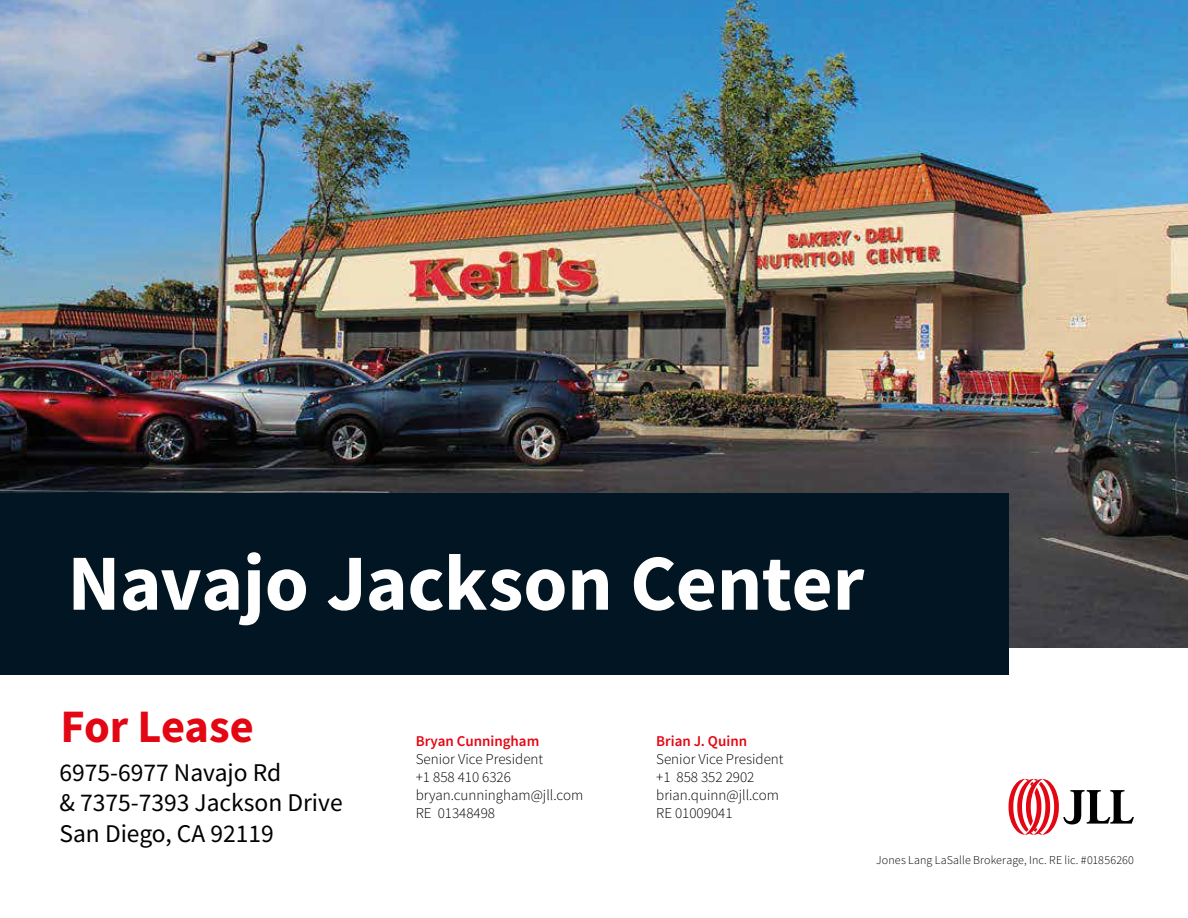
<style>
.page{position:relative;width:1188px;height:918px;background:#fff}
.page>*{position:absolute;margin:0;border:0;box-sizing:border-box;transform-origin:0 0}
.t1{font:700 79.5px "Source Sans Pro";letter-spacing:-.005em;color:#fff}
.t2{font:700 46.5px "Source Sans Pro";letter-spacing:-.005em;color:#e30613}
.t3{font:25.5px "Source Sans Pro";color:#000}
.t4{font:300 15px "Source Sans Pro";color:#000}
.t5{font:600 15px "Source Sans Pro";color:#e30613}
.Disclaimer{font:300 12px "Source Sans Pro";letter-spacing:.01em;color:#000}
</style>
<div class="page">
<img style="left:0;top:0;width:1188px;height:648px">
<div style="left:0;top:493px;width:1009px;height:182px;background:#011622"></div>
<svg style="left:1009px;top:779px;width:125px;height:56px"></svg>
<p class="t1" style="left:68px;top:530px;width:798px">Navajo Jackson Center</p>
<p class="t2" style="left:60px;top:695px;width:195px">For Lease</p>
<p class="t3" style="left:60px;top:756px;width:223px">6975-6977 Navajo Rd</p>
<p class="t3" style="left:60px;top:787px;width:285px">&amp; 7375-7393 Jackson Drive</p>
<p class="t3" style="left:60px;top:817px;width:216px">San Diego, CA 92119</p>
<p class="t5" style="left:416px;top:731px;width:125px">Bryan Cunningham</p>
<p class="t4" style="left:416px;top:750px;width:129px">Senior Vice President</p>
<p class="t4" style="left:416px;top:768px;width:97px">+1 858 410 6326</p>
<p class="t4" style="left:416px;top:786px;width:169px">bryan.cunningham@jll.com</p>
<p class="t4" style="left:416px;top:804px;width:81px">RE 01348498</p>
<p class="t5" style="left:656px;top:731px;width:92px">Brian J. Quinn</p>
<p class="t4" style="left:656px;top:750px;width:129px">Senior Vice President</p>
<p class="t4" style="left:656px;top:768px;width:100px">+1 858 352 2902</p>
<p class="t4" style="left:656px;top:786px;width:124px">brian.quinn@jll.com</p>
<p class="t4" style="left:656px;top:804px;width:78px">RE 01009041</p>
<p class="Disclaimer" style="left:876px;top:853px;width:259px">Jones Lang LaSalle Brokerage, Inc. RE lic. #01856260</p>
</div>
